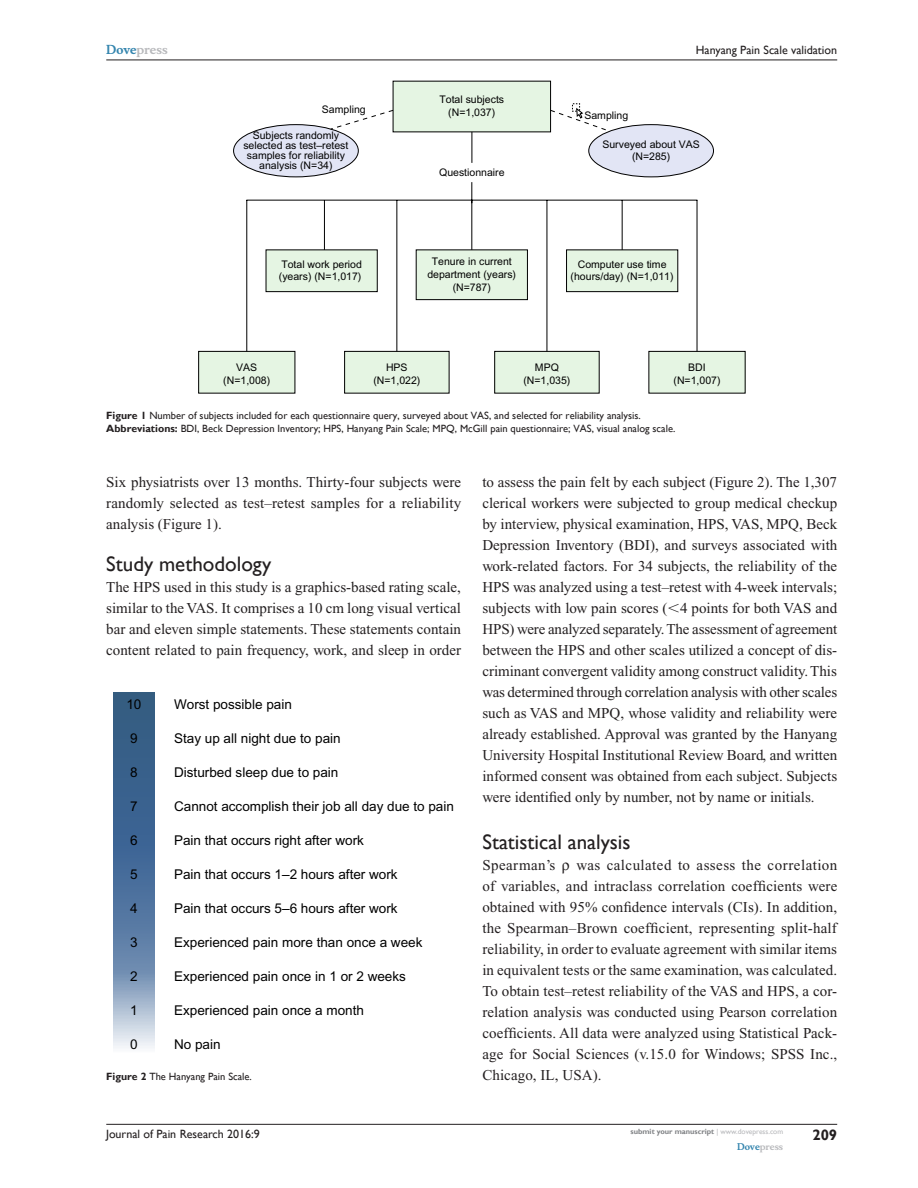
<style>
.page{position:relative;width:918px;height:1188px;background:#fff}
.page>*{position:absolute;margin:0;border:0;box-sizing:border-box;transform-origin:0 0}
.t1{font:21px "Gill Sans";color:#231f20}
.TxF{font:15px/21px "Times New Roman";color:#231f20;text-align:justify}
.TxF-2{font:15px "Times New Roman";letter-spacing:.03em;color:#231f20}
.RunFolio-R{font:700 15px "Gill Sans";color:#231f20}
.t2{font:13.5px "Arial";color:#000}
.RunF-R{font:12px "Gill Sans";color:#231f20}
.RunH-R{font:12px "Gill Sans";color:#231f20}
.RunH-Brand-R{font:700 12px "Musee";color:#b8b9bc}
.t3{font:10.5px/12.6px "Arial";color:#000;text-align:center}
.FC{font:10.5px "Gill Sans";color:#231f20}
.FigSNRI{font:10.5px "Gill Sans";color:#231f20}
.RunF-Brand-R{font:700 9px "Musee";color:#b8b9bc}
.RunF-SubmityourMS-R{font:700 7.5px "Gill Sans";color:#808285}
.s1{color:#3485ae}
.s2{font-weight:700}
.s3{font-family:"Mathematical Pi One"}
.s4{font-weight:400;color:#b8b9bc}
</style>
<div class="page">
<hr style="left:106px;top:1124px;width:731px;height:1px;background:#231f20">
<hr style="left:106px;top:60px;width:731px;height:1px;background:#231f20">
<svg style="left:113px;top:693px;width:42px;height:355px;background:#5c7da2"></svg>
<div style="left:234px;top:125px;width:124px;height:52px;background:#e2e5f5;border-radius:50%"></div>
<div style="left:233px;top:124px;width:126px;height:53px;border:1px solid #000;border-radius:50%"></div>
<div style="left:589px;top:125px;width:125px;height:52px;background:#e2e5f5;border-radius:50%"></div>
<div style="left:588px;top:124px;width:126px;height:53px;border:1px solid #000;border-radius:50%"></div>
<div style="left:393px;top:81px;width:158px;height:51px;background:#e5f5e3"></div>
<div style="left:266px;top:249px;width:112px;height:43px;background:#e5f5e3;border:1px solid #000"></div>
<div style="left:199px;top:351px;width:96px;height:42px;background:#e5f5e3"></div>
<div style="left:198px;top:351px;width:97px;height:43px;border:1px solid #000"></div>
<div style="left:345px;top:351px;width:104px;height:42px;background:#e5f5e3"></div>
<div style="left:344px;top:351px;width:105px;height:43px;border:1px solid #000"></div>
<div style="left:495px;top:351px;width:104px;height:42px;background:#e5f5e3"></div>
<div style="left:494px;top:351px;width:106px;height:43px;border:1px solid #000"></div>
<div style="left:649px;top:351px;width:96px;height:42px;background:#e5f5e3"></div>
<div style="left:648px;top:351px;width:98px;height:43px;border:1px solid #000"></div>
<div style="left:416px;top:249px;width:112px;height:51px;background:#e5f5e3;border:1px solid #000"></div>
<div style="left:566px;top:249px;width:112px;height:43px;background:#e5f5e3;border:1px solid #000"></div>
<hr style="left:246px;top:200px;width:451px;height:1px;background:#000">
<hr style="left:246px;top:200px;width:1px;height:151px;background:#000">
<hr style="left:396px;top:200px;width:1px;height:151px;background:#000">
<hr style="left:547px;top:200px;width:1px;height:151px;background:#000">
<hr style="left:697px;top:200px;width:1px;height:151px;background:#000">
<hr style="left:324px;top:200px;width:1px;height:50px;background:#000">
<hr style="left:471px;top:200px;width:1px;height:50px;background:#000">
<hr style="left:622px;top:200px;width:1px;height:50px;background:#000">
<hr style="left:472px;top:132px;width:1px;height:31px;background:#000">
<svg style="left:471px;top:182px;width:1px;height:18px"></svg>
<svg style="left:330px;top:107px;width:281px;height:25px"></svg>
<p class="RunH-Brand-R" style="left:106px;top:43px;width:63px"><span class="s1">Dove</span>press</p>
<p class="t3" style="left:322px;top:104px;width:45px">Sampling</p>
<p class="t3" style="left:243px;top:131px;width:107px;line-height:9.8px">Subjects randomly selected as test–retest samples for reliability analysis (N=34)</p>
<p class="t3" style="left:439px;top:94px;width:66px">Total subjects (N=1,037)</p>
<p class="t3" style="left:439px;top:167px;width:67px">Questionnaire</p>
<p class="t3" style="left:584px;top:109px;width:45px">Sampling</p>
<p class="RunH-R" style="left:696px;top:43px;width:143px">Hanyang Pain Scale validation</p>
<p class="t3" style="left:602px;top:138px;width:99px">Surveyed about VAS (N=285)</p>
<p class="t3" style="left:279px;top:258px;width:85px;text-align:left">Total work period (years) (N=1,017)</p>
<p class="t3" style="left:427px;top:256px;width:90px">Tenure in current department (years) (N=787)</p>
<p class="t3" style="left:571px;top:258px;width:104px">Computer use time (hours/day) (N=1,011)</p>
<p class="t3" style="left:223px;top:361px;width:48px">VAS (N=1,008)</p>
<p class="t3" style="left:373px;top:361px;width:48px">HPS (N=1,022)</p>
<p class="t3" style="left:523px;top:361px;width:48px">MPQ (N=1,035)</p>
<p class="t3" style="left:674px;top:361px;width:48px">BDI (N=1,007)</p>
<p class="FC" style="left:106px;top:409px;width:536px"><span class="s2">Figure 1</span> Number of subjects included for each questionnaire query, surveyed about VAS, and selected for reliability analysis.</p>
<p class="FigSNRI" style="left:106px;top:423px;width:571px"><span class="s2">Abbreviations:</span> BDI, Beck Depression Inventory; HPS, Hanyang Pain Scale; MPQ, McGill pain questionnaire; VAS, visual analog scale.</p>
<p class="TxF" style="left:106px;top:471px;width:356px">Six physiatrists over 13 months. Thirty-four subjects were randomly selected as test–retest samples for a reliability analysis (Figure 1).</p>
<h2 class="t1" style="left:106px;top:551px;width:167px">Study methodology</h2>
<p class="TxF" style="left:106px;top:576px;width:356px">The HPS used in this study is a graphics-based rating scale, similar to the VAS. It comprises a 10 cm long visual vertical bar and eleven simple statements. These statements contain content related to pain frequency, work, and sleep in order</p>
<p class="t2" style="left:126px;top:696px;width:17px">10</p>
<p class="t2" style="left:174px;top:696px;width:119px">Worst possible pain</p>
<p class="t2" style="left:174px;top:730px;width:168px">Stay up all night due to pain</p>
<p class="t2" style="left:174px;top:764px;width:166px">Disturbed sleep due to pain</p>
<p class="t2" style="left:174px;top:798px;width:281px">Cannot accomplish their job all day due to pain</p>
<p class="t2" style="left:174px;top:833px;width:191px">Pain that occurs right after work</p>
<p class="t2" style="left:174px;top:867px;width:225px">Pain that occurs 1–2 hours after work</p>
<p class="t2" style="left:174px;top:901px;width:225px">Pain that occurs 5–6 hours after work</p>
<p class="t2" style="left:174px;top:935px;width:250px">Experienced pain more than once a week</p>
<p class="t2" style="left:174px;top:969px;width:233px">Experienced pain once in 1 or 2 weeks</p>
<p class="t2" style="left:174px;top:1003px;width:191px">Experienced pain once a month</p>
<p class="t2" style="left:174px;top:1037px;width:48px">No pain</p>
<p class="FC" style="left:106px;top:1070px;width:147px"><span class="s2">Figure 2</span> The Hanyang Pain Scale.</p>
<p class="t2" style="left:130px;top:730px;width:9px">9</p>
<p class="t2" style="left:130px;top:764px;width:9px">8</p>
<p class="t2" style="left:130px;top:798px;width:9px">7</p>
<p class="t2" style="left:130px;top:833px;width:9px">6</p>
<p class="t2" style="left:130px;top:867px;width:9px">5</p>
<p class="t2" style="left:130px;top:901px;width:9px">4</p>
<p class="t2" style="left:130px;top:935px;width:9px">3</p>
<p class="t2" style="left:130px;top:969px;width:9px">2</p>
<p class="t2" style="left:130px;top:1003px;width:9px">1</p>
<p class="t2" style="left:130px;top:1037px;width:9px">0</p>
<p class="TxF" style="left:482px;top:472px;width:357px">to assess the pain felt by each subject (Figure 2). The 1,307 clerical workers were subjected to group medical checkup by interview, physical examination, HPS, VAS, MPQ, Beck Depression Inventory (BDI), and surveys associated with work-related factors. For 34 subjects, the reliability of the HPS was analyzed using a test–retest with 4-week intervals; subjects with low pain scores (<span class="s3">,</span>4 points for both VAS and HPS) were analyzed separately. The assessment of agreement between the HPS and other scales utilized a concept of dis&shy;criminant convergent validity among construct validity. This was determined through correlation analysis with other scales such as VAS and MPQ, whose validity and reliability were already established. Approval was granted by the Hanyang University Hospital Institutional Review Board, and written informed consent was obtained from each subject. Subjects were identified only by number, not by name or initials.</p>
<h2 class="t1" style="left:482px;top:829px;width:150px">Statistical analysis</h2>
<p class="TxF-2" style="left:482px;top:856px;width:74px">Spearman’s</p>
<p class="TxF" style="left:482px;top:854px;width:357px;text-indent:94px">was calculated to assess the correlation of variables, and intraclass correlation coefficients were obtained with 95% confidence intervals (CIs). In addition, the Spearman–Brown coefficient, representing split-half reliability, in order to evaluate agreement with similar items in equivalent tests or the same examination, was calculated.<br>To obtain test–retest reliability of the VAS and HPS, a cor&shy;relation analysis was conducted using Pearson correlation coefficients. All data were analyzed using Statistical Pack&shy;age for Social Sciences (v.15.0 for Windows; SPSS Inc., Chicago, IL, USA).</p>
<p class="RunF-R" style="left:106px;top:1127px;width:155px">Journal of Pain Research 2016:9</p>
<p class="RunF-SubmityourMS-R" style="left:631px;top:1127px;width:154px">submit your manuscript <span class="s4">| www.dovepress.com</span></p>
<p class="RunF-Brand-R" style="left:737px;top:1141px;width:48px"><span class="s1">Dove</span>press</p>
<p class="RunFolio-R" style="left:812px;top:1126px;width:26px">209</p>
</div>
